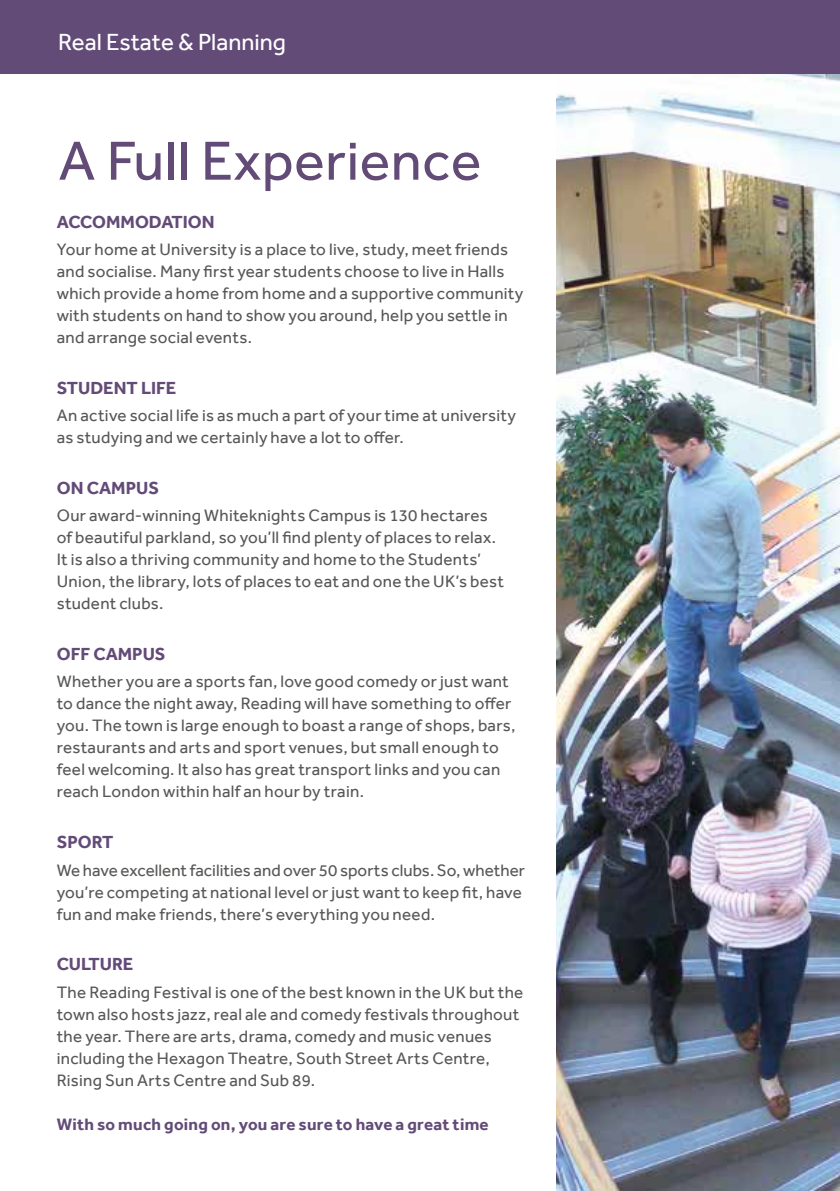
<style>
.page{position:relative;width:840px;height:1191px;background:#fff}
.page>*{position:absolute;margin:0;border:0;box-sizing:border-box;transform-origin:0 0}
.t1{font:56.8px "Effra";letter-spacing:.01em;color:#634b78}
.t2{font:24px "Effra";color:#fff}
.t3{font:700 18px "Effra";color:#634b78}
.t4{font:17px/22px "Effra";letter-spacing:.015em;color:#575756}
.t5{font:700 17px "Effra";letter-spacing:.015em;color:#634b78}
</style>
<div class="page">
<img style="left:556px;top:74px;width:283px;height:1117px">
<div style="left:0;top:0;width:839px;height:74px;background:#634b78"></div>
<h2 class="t2" style="left:58px;top:27px;width:229px">Real Estate &amp; Planning</h2>
<h1 class="t1" style="left:59px;top:125px;width:424px">A Full Experience</h1>
<p class="t3" style="left:57px;top:210px;width:159px">ACCOMMODATION</p>
<p class="t4" style="left:57px;top:238px;width:468px">Your home at University is a place to live, study, meet friends and socialise. Many first year students choose to live in Halls which provide a home from home and a supportive community with students on hand to show you around, help you settle in and arrange social events.</p>
<p class="t3" style="left:57px;top:376px;width:121px">STUDENT LIFE</p>
<p class="t4" style="left:57px;top:404px;width:460px">An active social life is as much a part of your time at university as studying and we certainly have a lot to offer.</p>
<p class="t3" style="left:57px;top:476px;width:104px">ON CAMPUS</p>
<p class="t4" style="left:57px;top:504px;width:448px">Our award-winning Whiteknights Campus is 130 hectares of beautiful parkland, so you’ll find plenty of places to relax.<br>It is also a thriving community and home to the Students’ Union, the library, lots of places to eat and one the UK’s best student clubs.</p>
<p class="t3" style="left:57px;top:642px;width:110px">OFF CAMPUS</p>
<p class="t4" style="left:57px;top:670px;width:460px">Whether you are a sports fan, love good comedy or just want to dance the night away, Reading will have something to offer you. The town is large enough to boast a range of shops, bars, restaurants and arts and sport venues, but small enough to feel welcoming. It also has great transport links and you can reach London within half an hour by train.</p>
<p class="t3" style="left:57px;top:830px;width:58px">SPORT</p>
<p class="t4" style="left:57px;top:858px;width:469px">We have excellent facilities and over 50 sports clubs. So, whether you’re competing at national level or just want to keep fit, have fun and make friends, there’s everything you need.</p>
<p class="t3" style="left:57px;top:952px;width:78px">CULTURE</p>
<p class="t4" style="left:57px;top:980px;width:468px">The Reading Festival is one of the best known in the UK but the town also hosts jazz, real ale and comedy festivals throughout the year. There are arts, drama, comedy and music venues including the Hexagon Theatre, South Street Arts Centre, Rising Sun Arts Centre and Sub 89.</p>
<p class="t5" style="left:57px;top:1114px;width:433px">With so much going on, you are sure to have a great time</p>
</div>
